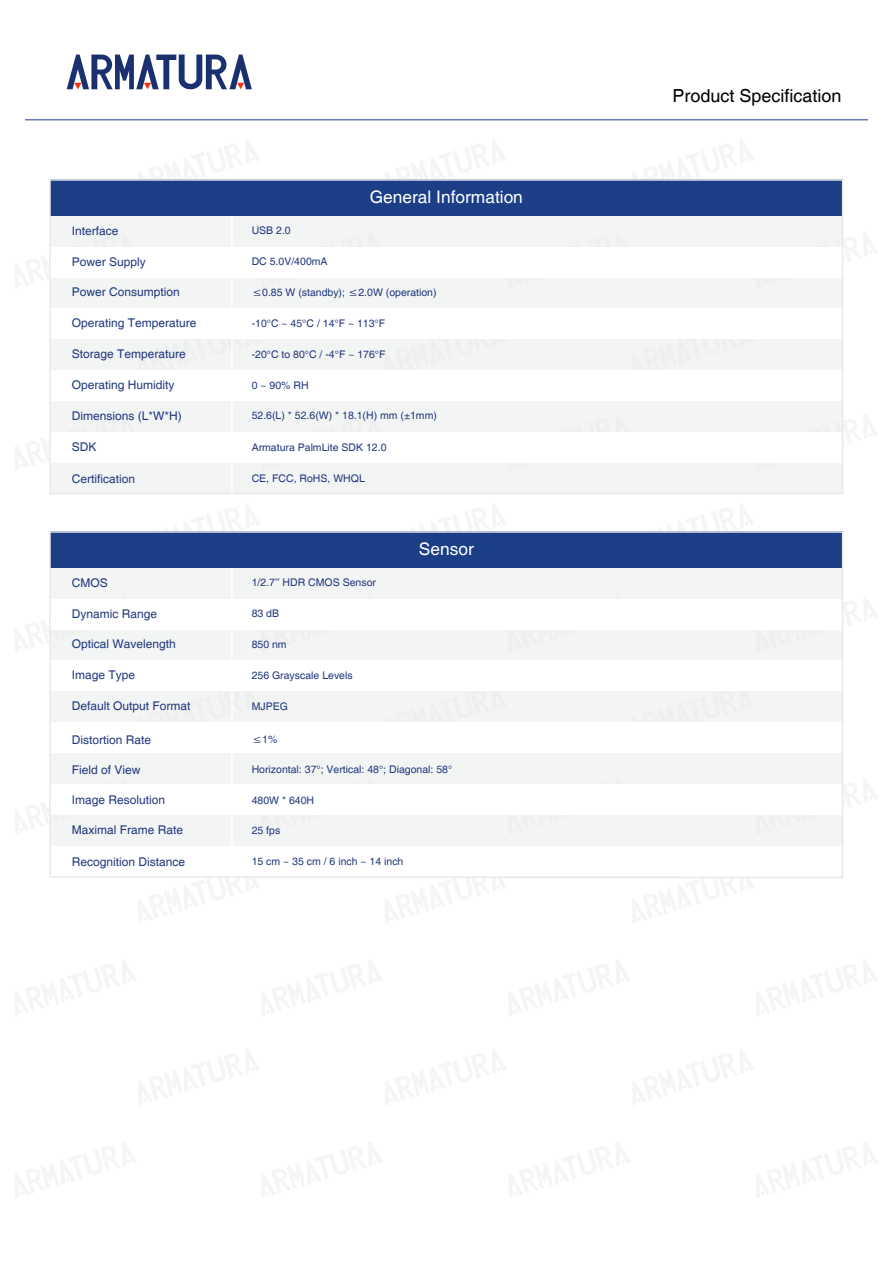
<style>
.page{position:relative;width:893px;height:1263px;background:#fff}
.page>*{position:absolute;margin:0;border:0;box-sizing:border-box;transform-origin:0 0}
.t1{font:18px "Helvetica";color:#000}
.t2{font:17.4px "Helvetica";color:#fff}
.t3{font:12px "Helvetica";color:#20387e}
.t4{font:10.5px "Helvetica";color:#20387e}
</style>
<div class="page">
<svg style="left:67px;top:55px;width:185px;height:34px"></svg>
<hr style="left:25px;top:120px;width:843px;height:1px;background:#1b3e87">
<div style="left:50px;top:216px;width:793px;height:31px;background:#f3f4f4"></div>
<div style="left:50px;top:278px;width:793px;height:30px;background:#f3f4f4"></div>
<div style="left:50px;top:339px;width:793px;height:31px;background:#f3f4f4"></div>
<div style="left:50px;top:401px;width:793px;height:31px;background:#f3f4f4"></div>
<div style="left:50px;top:463px;width:793px;height:31px;background:#f3f4f4"></div>
<hr style="left:231px;top:216px;width:2px;height:278px;background:#fff">
<div style="left:50px;top:180px;width:793px;height:36px;background:#1b3e87"></div>
<div style="left:49px;top:179px;width:794px;height:315px;border:2px solid #e8e9e9"></div>
<svg style="left:49px;top:531px;width:795px;height:348px"></svg>
<p class="t3" style="left:72px;top:224px;width:48px">Interface</p>
<p class="t4" style="left:252px;top:225px;width:41px">USB 2.0</p>
<h2 class="t2" style="left:370px;top:187px;width:155px">General Information</h2>
<p class="t3" style="left:72px;top:254px;width:76px">Power Supply</p>
<p class="t3" style="left:72px;top:285px;width:110px">Power Consumption</p>
<p class="t4" style="left:252px;top:255px;width:77px">DC 5.0V/400mA</p>
<p class="t4" style="left:252px;top:286px;width:186px">≤0.85 W (standby); ≤2.0W (operation)</p>
<p class="t3" style="left:72px;top:316px;width:126px">Operating Temperature</p>
<p class="t4" style="left:252px;top:317px;width:135px">-10°C ~ 45°C / 14°F ~ 113°F</p>
<p class="t3" style="left:72px;top:347px;width:116px">Storage Temperature</p>
<p class="t4" style="left:252px;top:348px;width:135px">-20°C to 80°C / -4°F ~ 176°F</p>
<p class="t3" style="left:72px;top:378px;width:104px">Operating Humidity</p>
<p class="t4" style="left:252px;top:379px;width:58px">0 ~ 90% RH</p>
<p class="t3" style="left:72px;top:409px;width:112px">Dimensions (L*W*H)</p>
<p class="t4" style="left:252px;top:410px;width:187px">52.6(L) * 52.6(W) * 18.1(H) mm (±1mm)</p>
<p class="t3" style="left:72px;top:440px;width:26px">SDK</p>
<p class="t3" style="left:72px;top:471px;width:65px">Certification</p>
<p class="t4" style="left:252px;top:441px;width:136px">Armatura PalmLite SDK 12.0</p>
<p class="t4" style="left:252px;top:472px;width:115px">CE, FCC, RoHS, WHQL</p>
<p class="t3" style="left:72px;top:576px;width:37px">CMOS</p>
<p class="t4" style="left:252px;top:577px;width:126px">1/2.7’’ HDR CMOS Sensor</p>
<p class="t3" style="left:72px;top:606px;width:87px">Dynamic Range</p>
<p class="t3" style="left:72px;top:637px;width:106px">Optical Wavelength</p>
<p class="t3" style="left:72px;top:668px;width:65px">Image Type</p>
<p class="t3" style="left:72px;top:699px;width:120px">Default Output Format</p>
<p class="t4" style="left:252px;top:607px;width:29px">83 dB</p>
<p class="t4" style="left:252px;top:638px;width:37px">850 nm</p>
<p class="t4" style="left:252px;top:669px;width:102px">256 Grayscale Levels</p>
<p class="t4" style="left:252px;top:700px;width:38px">MJPEG</p>
<h2 class="t2" style="left:419px;top:539px;width:56px">Sensor</h2>
<p class="t3" style="left:72px;top:732px;width:81px">Distortion Rate</p>
<p class="t4" style="left:252px;top:733px;width:27px">≤1%</p>
<p class="t3" style="left:72px;top:763px;width:70px">Field of View</p>
<p class="t4" style="left:252px;top:764px;width:202px">Horizontal: 37°; Vertical: 48°; Diagonal: 58°</p>
<p class="t3" style="left:72px;top:793px;width:95px">Image Resolution</p>
<p class="t4" style="left:252px;top:794px;width:64px">480W * 640H</p>
<p class="t3" style="left:72px;top:823px;width:113px">Maximal Frame Rate</p>
<p class="t4" style="left:252px;top:824px;width:30px">25 fps</p>
<p class="t3" style="left:72px;top:854px;width:115px">Recognition Distance</p>
<p class="t4" style="left:252px;top:855px;width:153px">15 cm ~ 35 cm / 6 inch ~ 14 inch</p>
<h1 class="t1" style="left:672px;top:85px;width:171px">Product Specification</h1>
</div>
